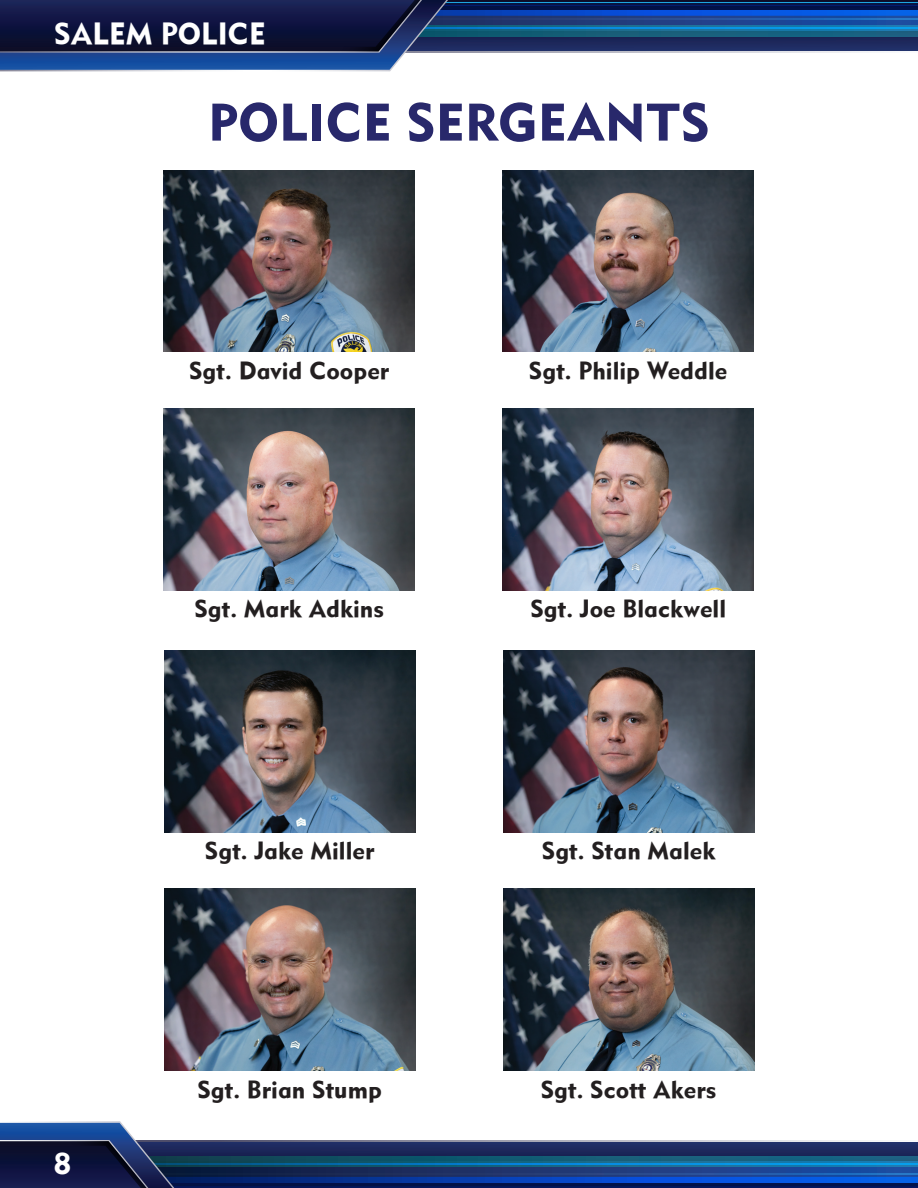
<style>
.page{position:relative;width:918px;height:1188px;background:#fff}
.page>*{position:absolute;margin:0;border:0;box-sizing:border-box;transform-origin:0 0}
.t1{font:52.5px "Metro Black LT Two";color:#28286b}
.t2{font:30px "Metro Black LT Two";color:#fff}
.t3{font:24.3px "Metro Black LT Two";color:#231f20}
</style>
<div class="page">
<svg style="left:0;top:0;width:918px;height:71px;background:#3b5381"></svg>
<svg style="left:0;top:1121px;width:918px;height:67px"></svg>
<img style="left:164px;top:170px;width:251px;height:182px">
<img style="left:503px;top:170px;width:251px;height:182px">
<img style="left:164px;top:408px;width:251px;height:182px">
<img style="left:503px;top:408px;width:251px;height:182px">
<img style="left:164px;top:651px;width:251px;height:182px">
<img style="left:503px;top:651px;width:251px;height:182px">
<img style="left:164px;top:889px;width:251px;height:182px">
<img style="left:503px;top:889px;width:251px;height:182px">
<p class="t2" style="left:54px;top:14px;width:213px">SALEM POLICE</p>
<h1 class="t1" style="left:208px;top:89px;width:503px">POLICE SERGEANTS</h1>
<p class="t3" style="left:189px;top:355px;width:202px">Sgt. David Cooper</p>
<p class="t3" style="left:529px;top:355px;width:200px">Sgt. Philip Weddle</p>
<p class="t3" style="left:194px;top:593px;width:191px">Sgt. Mark Adkins</p>
<p class="t3" style="left:530px;top:593px;width:197px">Sgt. Joe Blackwell</p>
<p class="t3" style="left:205px;top:836px;width:171px">Sgt. Jake Miller</p>
<p class="t3" style="left:542px;top:836px;width:175px">Sgt. Stan Malek</p>
<p class="t2" style="left:54px;top:1144px;width:18px">8</p>
<p class="t3" style="left:197px;top:1074px;width:186px">Sgt. Brian Stump</p>
<p class="t3" style="left:541px;top:1074px;width:177px">Sgt. Scott Akers</p>
</div>
